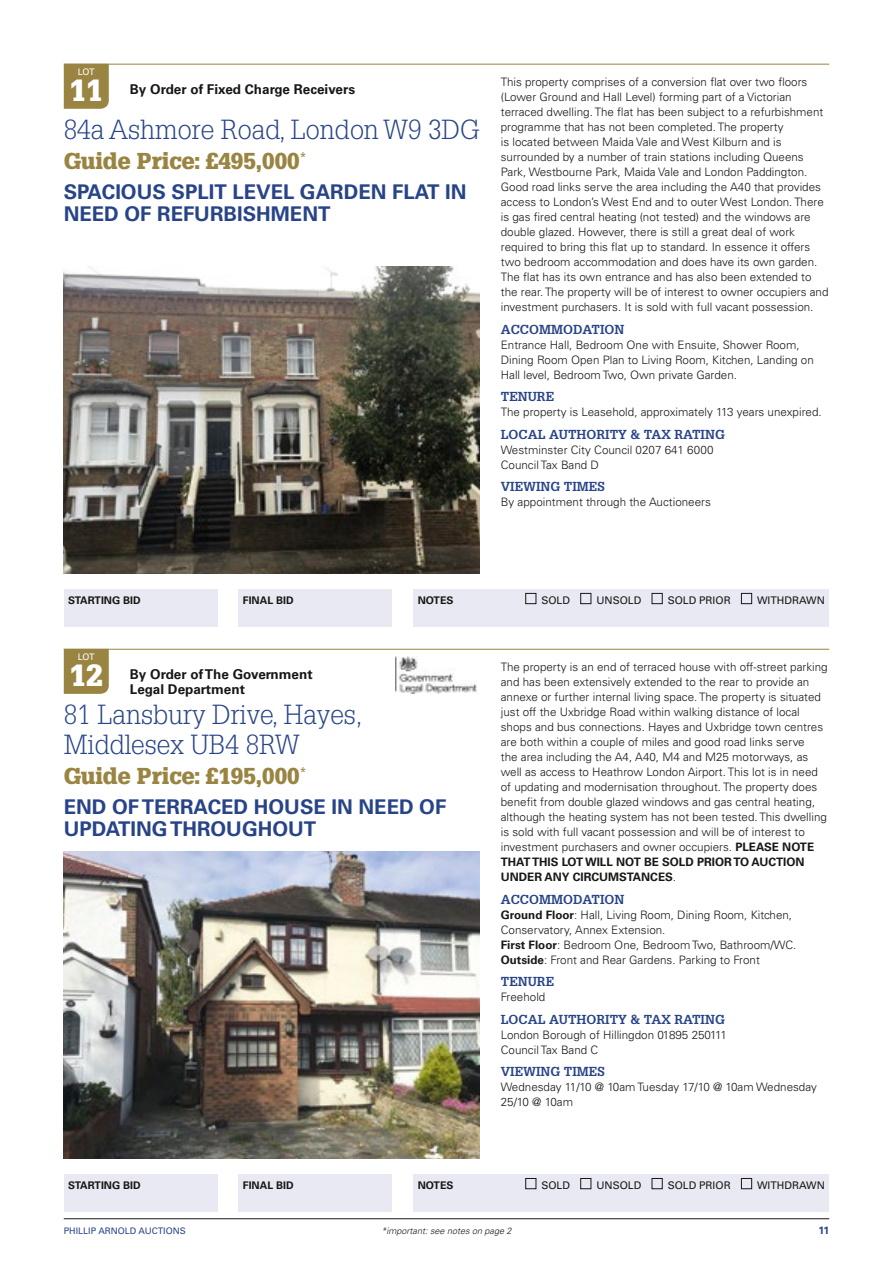
<style>
.page{position:relative;width:893px;height:1263px;background:#fff}
.page>*{position:absolute;margin:0;border:0;box-sizing:border-box;transform-origin:0 0}
.t1{font:900 30px "Glypha LT Std";color:#fff}
.t2{font:300 27px/30px "Glypha LT Std";color:#284488}
.t3{font:900 22.5px "Glypha LT Std";color:#9a8441}
.t4{font:700 20.25px/22.5px "Univers LT Std";color:#284488}
.t5{font:700 13.5px/15px "Univers LT Std";color:#171715}
.t6{font:700 12.75px "Glypha LT Std";color:#284488}
.t7{font:300 11.7px/15px "Univers LT Std";color:#171715}
.t8{font:10.5px "Univers LT Std";color:#171715}
.t9{font:700 10.5px "Univers LT Std";color:#171715}
.t10{font:700 10.5px "Univers LT Std";color:#284488}
.t11{font:italic 300 9px "Univers LT Std";color:#171715}
.t12{font:9px "Univers LT Std";color:#284488}
.t13{font:9px "Univers LT Std";letter-spacing:-.045em;color:#fff}
.s1{font-weight:700}
</style>
<div class="page">
<hr style="left:64px;top:64px;width:765px;height:1px;background:#9a8441">
<hr style="left:64px;top:649px;width:765px;height:1px;background:#9a8441">
<div style="left:64px;top:589px;width:153px;height:37px;background:#e9e9f3"></div>
<div style="left:64px;top:1174px;width:153px;height:37px;background:#e9e9f3"></div>
<div style="left:239px;top:589px;width:153px;height:37px;background:#e9e9f3"></div>
<div style="left:239px;top:1174px;width:153px;height:37px;background:#e9e9f3"></div>
<div style="left:413px;top:589px;width:416px;height:37px;background:#e9e9f3"></div>
<div style="left:525px;top:593px;width:11px;height:11px;border:1px solid #171715"></div>
<div style="left:580px;top:593px;width:11px;height:11px;border:1px solid #171715"></div>
<div style="left:652px;top:593px;width:10px;height:11px;border:1px solid #171715"></div>
<div style="left:741px;top:593px;width:11px;height:11px;border:1px solid #171715"></div>
<div style="left:413px;top:1174px;width:416px;height:37px;background:#e9e9f3"></div>
<div style="left:525px;top:1178px;width:11px;height:11px;border:1px solid #171715"></div>
<div style="left:580px;top:1178px;width:11px;height:11px;border:1px solid #171715"></div>
<div style="left:652px;top:1178px;width:10px;height:11px;border:1px solid #171715"></div>
<div style="left:741px;top:1178px;width:11px;height:11px;border:1px solid #171715"></div>
<div style="left:64px;top:64px;width:45px;height:45px;background:#9a8441"></div>
<div style="left:64px;top:650px;width:45px;height:44px;background:#9a8441"></div>
<hr style="left:64px;top:1218px;width:765px;height:1px;background:#171715">
<img style="left:64px;top:851px;width:416px;height:308px">
<img style="left:64px;top:266px;width:416px;height:308px">
<img style="left:396px;top:656px;width:80px;height:38px">
<p class="t13" style="left:78px;top:66px;width:18px">LOT</p>
<h1 class="t1" style="left:70px;top:72px;width:35px">11</h1>
<p class="t5" style="left:130px;top:82px;width:227px">By Order of Fixed Charge Receivers</p>
<h2 class="t2" style="left:64px;top:115px;width:417px">84a Ashmore Road, London W9 3DG</h2>
<h3 class="t3" style="left:64px;top:147px;width:244px">Guide Price: £495,000<sup>*</sup></h3>
<h3 class="t4" style="left:64px;top:181px;width:404px">SPACIOUS SPLIT LEVEL GARDEN FLAT IN<br>NEED OF REFURBISHMENT</h3>
<p class="t7" style="left:501px;top:75px;width:329px">This property comprises of a conversion flat over two floors (Lower Ground and Hall Level) forming part of a Victorian terraced dwelling. The flat has been subject to a refurbishment programme that has not been completed. The property<br>is located between Maida Vale and West Kilburn and is surrounded by a number of train stations including Queens Park, Westbourne Park, Maida Vale and London Paddington.<br>Good road links serve the area including the A40 that provides access to London’s West End and to outer West London. There is gas fired central heating (not tested) and the windows are double glazed. However, there is still a great deal of work required to bring this flat up to standard. In essence it offers two bedroom accommodation and does have its own garden.<br>The flat has its own entrance and has also been extended to the rear. The property will be of interest to owner occupiers and investment purchasers. It is sold with full vacant possession.</p>
<p class="t6" style="left:501px;top:321px;width:125px">ACCOMMODATION</p>
<p class="t7" style="left:501px;top:337px;width:314px">Entrance Hall, Bedroom One with Ensuite, Shower Room,<br>Dining Room Open Plan to Living Room, Kitchen, Landing on<br>Hall level, Bedroom Two, Own private Garden.</p>
<p class="t6" style="left:501px;top:389px;width:55px">TENURE</p>
<p class="t7" style="left:501px;top:405px;width:322px">The property is Leasehold, approximately 113 years unexpired.</p>
<p class="t6" style="left:501px;top:426px;width:226px">LOCAL AUTHORITY &amp; TAX RATING</p>
<p class="t7" style="left:501px;top:442px;width:214px">Westminster City Council 0207 641 6000<br>Council Tax Band D</p>
<p class="t6" style="left:501px;top:479px;width:105px">VIEWING TIMES</p>
<p class="t7" style="left:501px;top:495px;width:212px">By appointment through the Auctioneers</p>
<p class="t9" style="left:68px;top:594px;width:74px">STARTING BID</p>
<p class="t13" style="left:78px;top:651px;width:18px">LOT</p>
<p class="t9" style="left:243px;top:594px;width:52px">FINAL BID</p>
<p class="t9" style="left:418px;top:594px;width:37px">NOTES</p>
<p class="t8" style="left:541px;top:594px;width:30px">SOLD</p>
<p class="t8" style="left:596px;top:594px;width:46px">UNSOLD</p>
<p class="t8" style="left:668px;top:594px;width:65px">SOLD PRIOR</p>
<p class="t8" style="left:757px;top:594px;width:69px">WITHDRAWN</p>
<h1 class="t1" style="left:70px;top:657px;width:35px">12</h1>
<p class="t5" style="left:130px;top:667px;width:184px">By Order of The Government<br>Legal Department</p>
<h2 class="t2" style="left:64px;top:700px;width:300px">81 Lansbury Drive, Hayes,<br>Middlesex UB4 8RW</h2>
<h3 class="t3" style="left:64px;top:762px;width:244px">Guide Price: £195,000<sup>*</sup></h3>
<h3 class="t4" style="left:64px;top:796px;width:384px">END OF TERRACED HOUSE IN NEED OF<br>UPDATING THROUGHOUT</h3>
<p class="t7" style="left:501px;top:660px;width:328px">The property is an end of terraced house with off-street parking and has been extensively extended to the rear to provide an annexe or further internal living space. The property is situated just off the Uxbridge Road within walking distance of local shops and bus connections. Hayes and Uxbridge town centres are both within a couple of miles and good road links serve<br>the area including the A4, A40, M4 and M25 motorways, as well as access to Heathrow London Airport. This lot is in need of updating and modernisation throughout. The property does benefit from double glazed windows and gas central heating, although the heating system has not been tested. This dwelling is sold with full vacant possession and will be of interest to investment purchasers and owner occupiers. <span class="s1">PLEASE NOTE THAT THIS LOT WILL NOT BE SOLD PRIOR TO AUCTION UNDER ANY CIRCUMSTANCES</span>.</p>
<p class="t6" style="left:501px;top:891px;width:125px">ACCOMMODATION</p>
<p class="t7" style="left:501px;top:907px;width:297px"><span class="s1">Ground Floor</span>: Hall, Living Room, Dining Room, Kitchen, Conservatory, Annex Extension.<br><span class="s1">First Floor</span>: Bedroom One, Bedroom Two, Bathroom/WC.<br><span class="s1">Outside</span>: Front and Rear Gardens. Parking to Front</p>
<p class="t6" style="left:501px;top:974px;width:55px">TENURE</p>
<p class="t7" style="left:501px;top:990px;width:46px">Freehold</p>
<p class="t6" style="left:501px;top:1011px;width:226px">LOCAL AUTHORITY &amp; TAX RATING</p>
<p class="t7" style="left:501px;top:1027px;width:228px">London Borough of Hillingdon 01895 250111<br>Council Tax Band C</p>
<p class="t6" style="left:501px;top:1064px;width:105px">VIEWING TIMES</p>
<p class="t7" style="left:501px;top:1080px;width:317px">Wednesday 11/10 @ 10am Tuesday 17/10 @ 10am Wednesday<br>25/10 @ 10am</p>
<p class="t9" style="left:68px;top:1179px;width:74px">STARTING BID</p>
<p class="t9" style="left:243px;top:1179px;width:52px">FINAL BID</p>
<p class="t9" style="left:418px;top:1179px;width:37px">NOTES</p>
<p class="t8" style="left:541px;top:1179px;width:30px">SOLD</p>
<p class="t8" style="left:596px;top:1179px;width:46px">UNSOLD</p>
<p class="t8" style="left:668px;top:1179px;width:65px">SOLD PRIOR</p>
<p class="t8" style="left:757px;top:1179px;width:69px">WITHDRAWN</p>
<p class="t12" style="left:64px;top:1225px;width:123px">PHILLIP ARNOLD AUCTIONS</p>
<p class="t11" style="left:381px;top:1225px;width:132px">*important: see notes on page 2</p>
<p class="t10" style="left:818px;top:1224px;width:12px">11</p>
</div>
